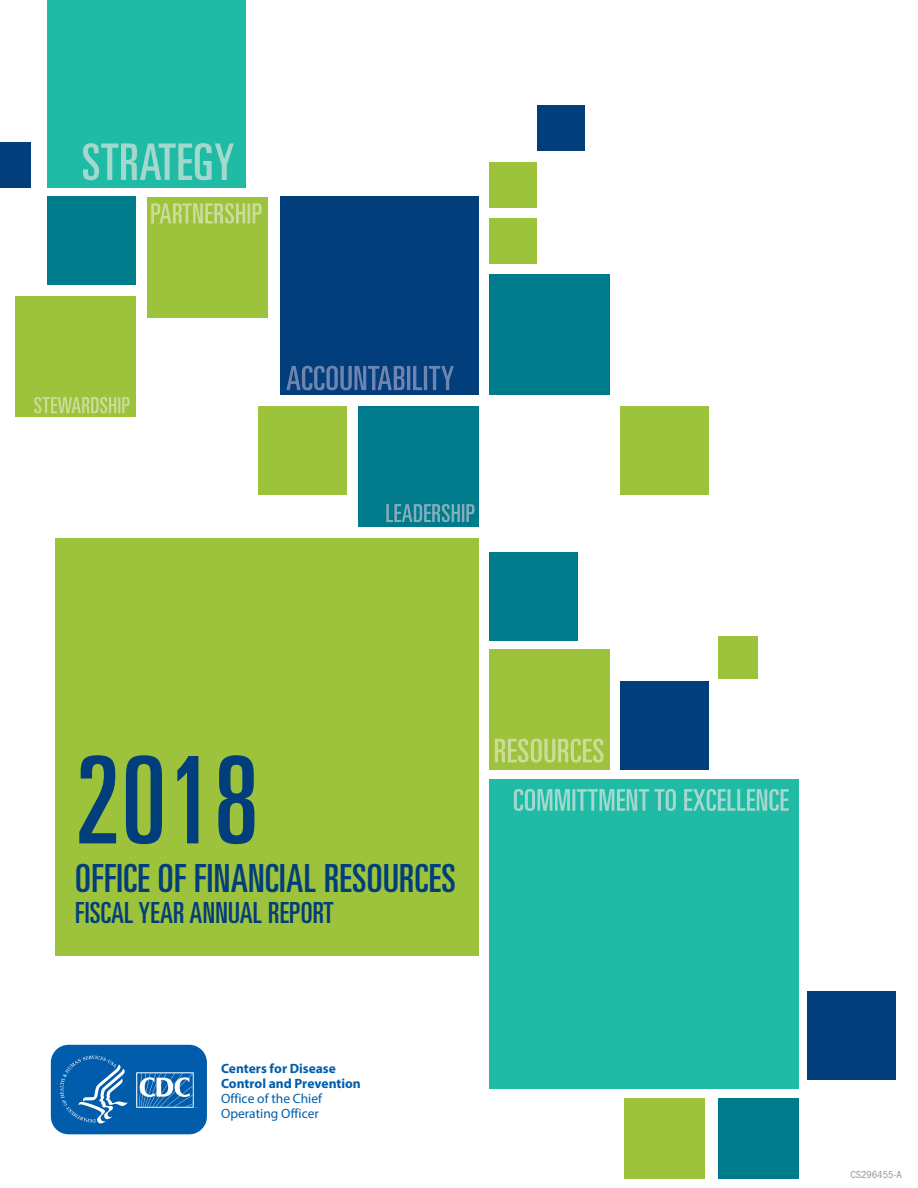
<style>
.page{position:relative;width:918px;height:1188px;background:#fff}
.page>*{position:absolute;margin:0;border:0;box-sizing:border-box;transform-origin:0 0}
.t1{font:ultra-condensed 121.05px "Univers LT Std";color:#013e7b}
.t2{font:ultra-condensed 38.85px "Univers LT Std";letter-spacing:.01em;color:#013e7b}
.t3{font:ultra-condensed 29.1px "Univers LT Std";letter-spacing:.01em;color:#013e7b}
.t4{font:700 13.5px/15px "Myriad Pro";color:#015dab}
.t5{font:condensed 10.5px "ITC Franklin Gothic Std";color:#939598}
.s1{font-weight:400}
</style>
<div class="page">
<div style="left:47px;top:0;width:199px;height:187px;background:#1fbba4"></div>
<div style="left:47px;top:197px;width:89px;height:88px;background:#007b8c"></div>
<div style="left:620px;top:406px;width:89px;height:89px;background:#9dc23b"></div>
<div style="left:807px;top:991px;width:89px;height:89px;background:#013e7b"></div>
<div style="left:718px;top:637px;width:39px;height:42px;background:#9dc23b"></div>
<div style="left:259px;top:406px;width:88px;height:89px;background:#9dc23b"></div>
<div style="left:489px;top:552px;width:89px;height:89px;background:#007b8c"></div>
<div style="left:620px;top:681px;width:89px;height:89px;background:#013e7b"></div>
<div style="left:280px;top:197px;width:199px;height:198px;background:#013e7b"></div>
<div style="left:489px;top:218px;width:48px;height:46px;background:#9dc23b"></div>
<div style="left:489px;top:162px;width:48px;height:45px;background:#9dc23b"></div>
<div style="left:537px;top:106px;width:47px;height:45px;background:#013e7b"></div>
<div style="left:0;top:142px;width:30px;height:45px;background:#013e7b"></div>
<div style="left:489px;top:779px;width:310px;height:310px;background:#1fbba4"></div>
<div style="left:15px;top:296px;width:121px;height:121px;background:#9dc23b"></div>
<div style="left:147px;top:197px;width:121px;height:121px;background:#9dc23b"></div>
<div style="left:489px;top:649px;width:121px;height:121px;background:#9dc23b"></div>
<div style="left:489px;top:274px;width:121px;height:121px;background:#007b8c"></div>
<div style="left:358px;top:406px;width:121px;height:121px;background:#007b8c"></div>
<div style="left:718px;top:1098px;width:81px;height:81px;background:#007b8c"></div>
<div style="left:624px;top:1098px;width:81px;height:81px;background:#9dc23b"></div>
<div style="left:56px;top:539px;width:423px;height:417px;background:#9dc23b"></div>
<svg style="left:34px;top:397px;width:96px;height:16px"></svg>
<svg style="left:495px;top:739px;width:109px;height:24px"></svg>
<svg style="left:83px;top:143px;width:151px;height:37px"></svg>
<svg style="left:286px;top:366px;width:168px;height:24px"></svg>
<svg style="left:151px;top:203px;width:111px;height:21px"></svg>
<svg style="left:514px;top:789px;width:275px;height:22px"></svg>
<svg style="left:50px;top:1044px;width:157px;height:91px;background:#2574b6"></svg>
<svg style="left:386px;top:504px;width:89px;height:18px"></svg>
<h1 class="t1" style="left:75px;top:732px;width:185px">2018</h1>
<h1 class="t2" style="left:75px;top:856px;width:382px">OFFICE OF FINANCIAL RESOURCES</h1>
<h1 class="t3" style="left:75px;top:896px;width:260px">FISCAL YEAR ANNUAL REPORT</h1>
<p class="t4" style="left:221px;top:1060px;width:141px">Centers for Disease<br>Control and Prevention<br><span class="s1">Office of the Chief<br>Operating Officer</span></p>
<p class="t5" style="left:850px;top:1169px;width:53px">CS296455-A</p>
</div>
